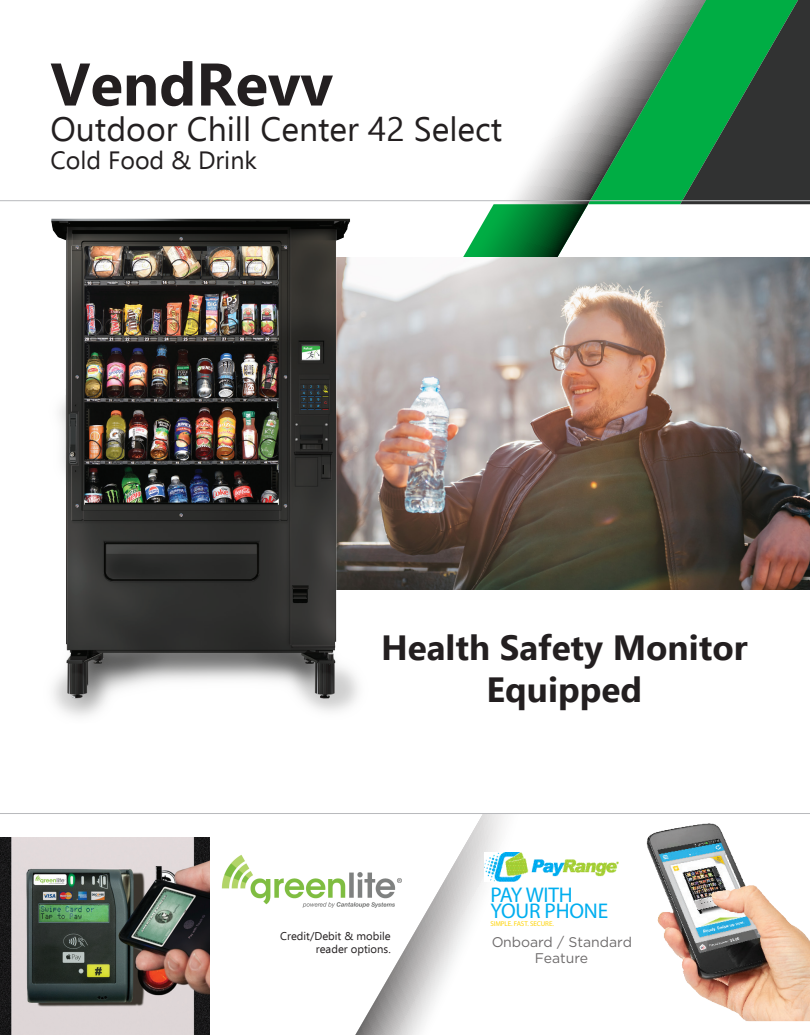
<style>
.page{position:relative;width:810px;height:1035px;background:#fff}
.page>*{position:absolute;margin:0;border:0;box-sizing:border-box;transform-origin:0 0}
.t1{font:700 60px "Ebrima";color:#231f20}
.t2{font:700 35px "Ebrima";color:#231f20}
.t3{font:33.75px "Ebrima";color:#231f20}
.t4{font:25px "Ebrima";color:#231f20}
.t5{font:21.38px "Myriad Pro";letter-spacing:-.01em;color:#00aeef}
.t6{font:14px/16.9px "Gotham";color:#231f20;text-align:center}
.t7{font:11.25px/13.5px "Ebrima";color:#231f20;text-align:right}
.t8{font:7px "Myriad Pro";letter-spacing:-.01em;color:#fed304}
</style>
<div class="page">
<svg style="left:390px;top:0;width:420px;height:258px"></svg>
<img style="left:390px;top:258px;width:420px;height:332px">
<svg style="left:355px;top:814px;width:167px;height:221px"></svg>
<img style="left:485px;top:853px;width:118px;height:29px">
<img style="left:603px;top:823px;width:207px;height:198px">
<hr style="left:0;top:200px;width:810px;height:1px;background:#b8b9bc">
<hr style="left:0;top:813px;width:810px;height:1px;background:#b8b9bc">
<img style="left:22px;top:200px;width:368px;height:516px">
<img style="left:0;top:838px;width:209px;height:197px">
<img style="left:221px;top:854px;width:184px;height:55px">
<p class="t1" style="left:50px;top:37px;width:284px">VendRevv</p>
<p class="t3" style="left:50px;top:104px;width:453px">Outdoor Chill Center 42 Select</p>
<p class="t4" style="left:50px;top:142px;width:208px">Cold Food &amp; Drink</p>
<p class="t2" style="left:381px;top:620px;width:368px">Health Safety Monitor</p>
<p class="t2" style="left:487px;top:662px;width:157px">Equipped</p>
<p class="t7" style="left:280px;top:929px;width:112px">Credit/Debit &amp; mobile reader options.</p>
<p class="t5" style="left:490px;top:881px;width:84px">PAY WITH</p>
<p class="t5" style="left:490px;top:898px;width:119px">YOUR PHONE</p>
<p class="t8" style="left:490px;top:919px;width:65px">SIMPLE. FAST. SECURE.</p>
<p class="t6" style="left:491px;top:933px;width:142px">Onboard / Standard<br>Feature</p>
</div>
